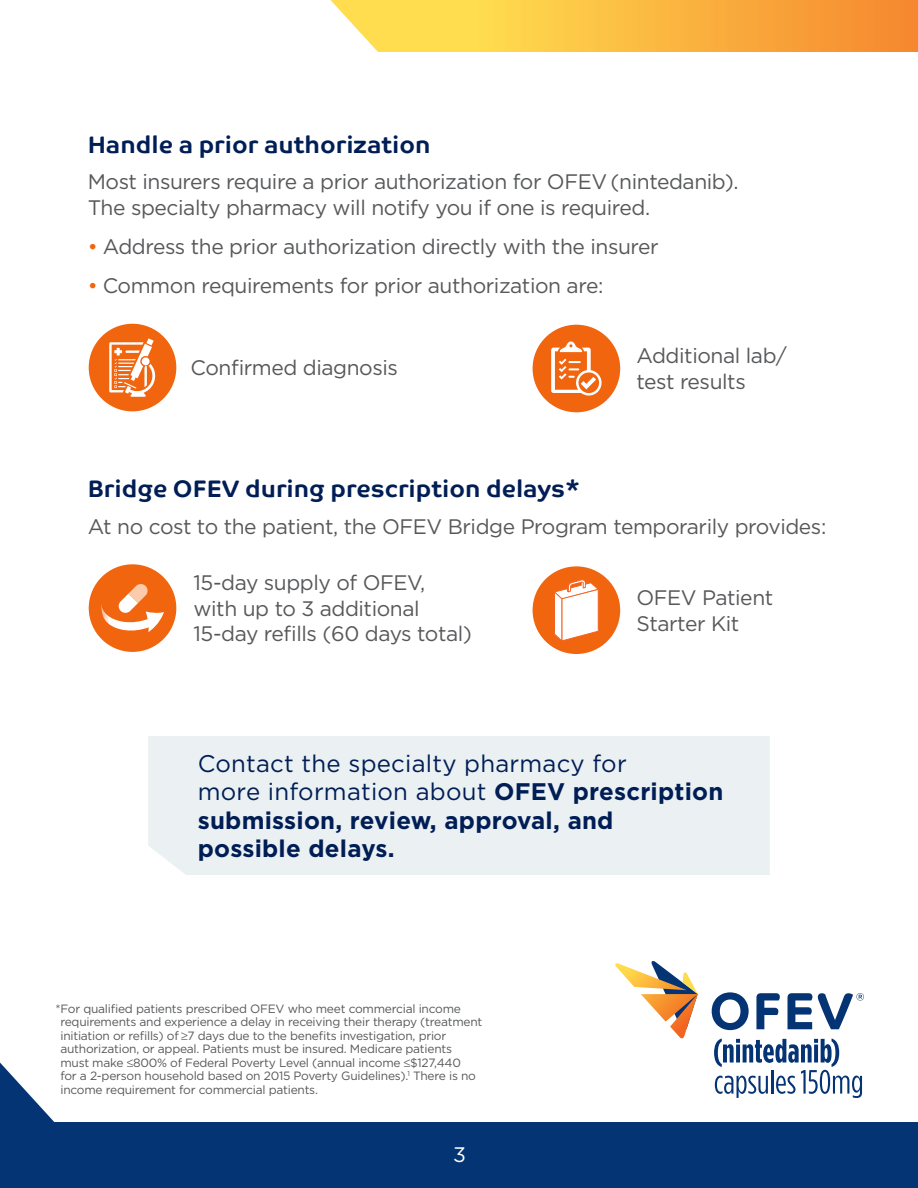
<style>
.page{position:relative;width:918px;height:1188px;background:#fff}
.page>*{position:absolute;margin:0;border:0;box-sizing:border-box;transform-origin:0 0}
.t1{font:700 24px/28.5px "Gotham";letter-spacing:.01em;color:#001e55}
.t2{font:700 24px "Co Text";color:#001e55}
.t3{font:21px/25.5px "Gotham";letter-spacing:-.02em;color:#57585a}
.t4{font:21px "Gotham";color:#fff}
.t5{font:12px/13.5px "Gotham";letter-spacing:-.02em;color:#57585a}
.s1{color:#f2650f}
.s2{font-weight:400}
</style>
<div class="page">
<div style="left:148px;top:736px;width:622px;height:139px;background:#ebf0f3"></div>
<svg style="left:0;top:1063px;width:863px;height:34px"></svg>
<svg style="left:0;top:1097px;width:50px;height:20px"></svg>
<svg style="left:0;top:1117px;width:918px;height:21px"></svg>
<div style="left:0;top:1138px;width:918px;height:21px;background:#053474"></div>
<div style="left:0;top:1159px;width:918px;height:29px;background:#053474"></div>
<div style="left:89px;top:324px;width:87px;height:87px;background:#f2650f;border-radius:50%"></div>
<svg style="left:109px;top:338px;width:47px;height:59px"></svg>
<div style="left:89px;top:564px;width:87px;height:88px;background:#f2650f;border-radius:50%"></div>
<svg style="left:101px;top:584px;width:63px;height:48px"></svg>
<div style="left:533px;top:325px;width:87px;height:87px;background:#f2650f;border-radius:50%"></div>
<svg style="left:551px;top:341px;width:51px;height:55px"></svg>
<div style="left:533px;top:566px;width:87px;height:88px;background:#f2650f;border-radius:50%"></div>
<svg style="left:554px;top:579px;width:45px;height:62px"></svg>
<svg style="left:330px;top:0;width:588px;height:52px;background:#fbbe4b"></svg>
<svg style="left:615px;top:961px;width:83px;height:78px"></svg>
<svg style="left:712px;top:992px;width:152px;height:38px"></svg>
<svg style="left:714px;top:1038px;width:148px;height:60px"></svg>
<p class="t2" style="left:88px;top:130px;width:344px">Handle a prior authorization</p>
<p class="t3" style="left:88px;top:168px;width:652px">Most insurers require a prior authorization for OFEV (nintedanib).<br>The specialty pharmacy will notify you if one is required.</p>
<p class="t3" style="left:88px;top:233px;width:573px"><span class="s1">•</span> Address the prior authorization directly with the insurer</p>
<p class="t3" style="left:88px;top:272px;width:517px"><span class="s1">•</span> Common requirements for prior authorization are:</p>
<p class="t3" style="left:190px;top:355px;width:209px">Confirmed diagnosis</p>
<p class="t3" style="left:636px;top:343px;width:152px">Additional lab/ test results</p>
<p class="t2" style="left:88px;top:474px;width:493px">Bridge OFEV during prescription delays*</p>
<p class="t3" style="left:88px;top:514px;width:740px">At no cost to the patient, the OFEV Bridge Program temporarily provides:</p>
<p class="t3" style="left:194px;top:570px;width:280px">15-day supply of OFEV, with up to 3 additional<br>15-day refills (60 days total)</p>
<p class="t3" style="left:636px;top:585px;width:138px">OFEV Patient<br>Starter Kit</p>
<p class="t1" style="left:198px;top:748px;width:527px"><span class="s2">Contact the specialty pharmacy for<br>more information about</span> OFEV prescription submission, review, approval, and<br>possible delays.</p>
<p class="t5" style="left:60px;top:1001px;width:424px;text-indent:-5px">*For qualified patients prescribed OFEV who meet commercial income requirements and experience a delay in receiving their therapy (treatment initiation or refills) of ≥7 days due to the benefits investigation, prior authorization, or appeal. Patients must be insured. Medicare patients must make ≤800% of Federal Poverty Level (annual income ≤$127,440<br>for a 2-person household based on 2015 Poverty Guidelines).<sup>1</sup> There is no income requirement for commercial patients.</p>
<p class="t4" style="left:453px;top:1143px;width:14px">3</p>
</div>
